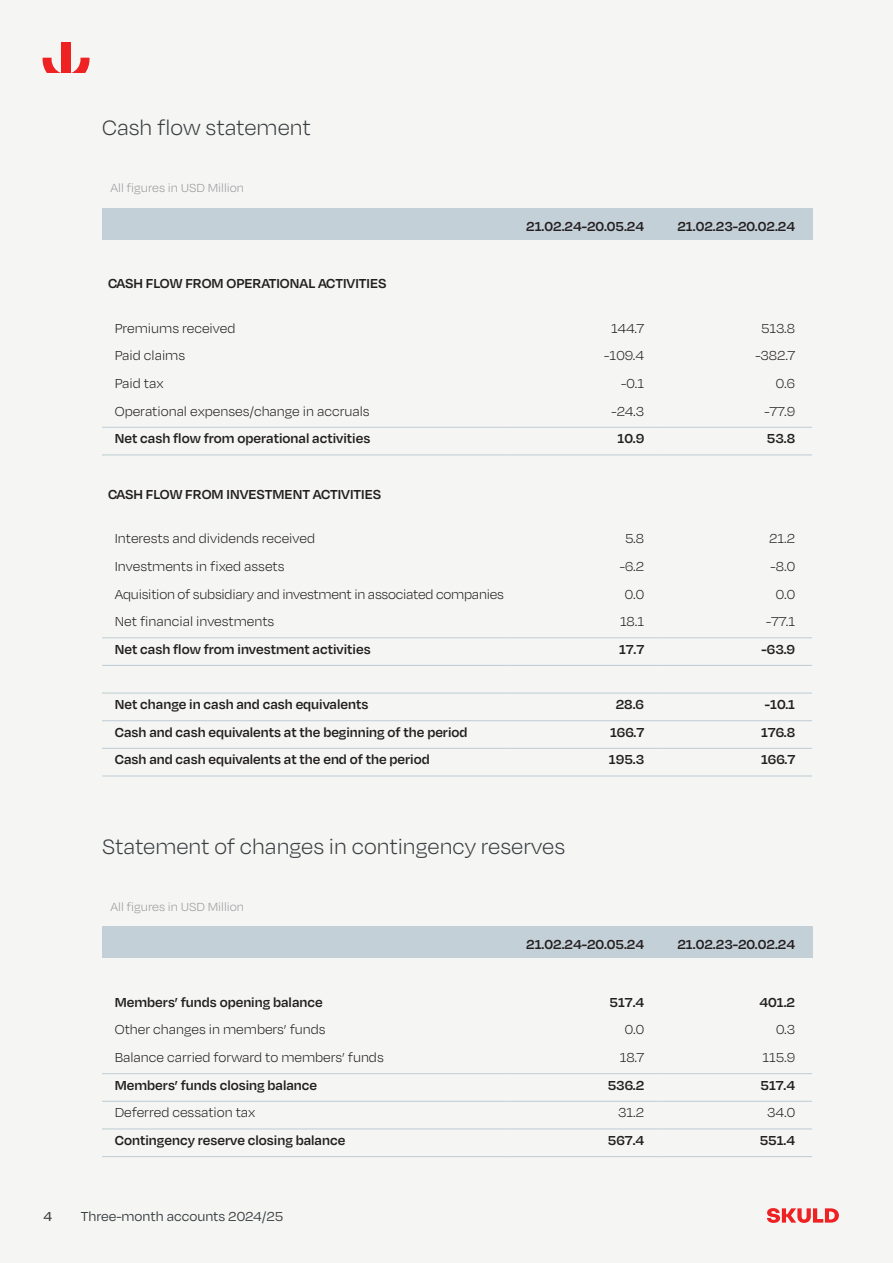
<style>
.page{position:relative;width:893px;height:1263px;background:#f5f6f4}
.page>*{position:absolute;margin:0;border:0;box-sizing:border-box;transform-origin:0 0}
.t1{font:300 24px "Degular";color:#3a3e41}
.t2{font:600 15px "Degular";color:#231f20}
.t3{font:300 15px "Degular";color:#231f20}
.t4{font:15px "Degular";color:#3a3e41}
.t5{font:500 15px "Degular";color:#3a3e41}
.t6{font:300 13.5px "Degular";color:#9a999d}
</style>
<div class="page">
<svg style="left:43px;top:58px;width:18px;height:15px"></svg>
<svg style="left:71px;top:58px;width:18px;height:15px"></svg>
<div style="left:62px;top:42px;width:9px;height:31px;background:#ee2123"></div>
<svg style="left:767px;top:1208px;width:72px;height:15px"></svg>
<div style="left:102px;top:208px;width:710px;height:32px;background:#c4d0d7"></div>
<div style="left:102px;top:926px;width:710px;height:32px;background:#c4d0d7"></div>
<hr style="left:102px;top:427px;width:408px;height:1px;background:#c4d0d7">
<hr style="left:510px;top:427px;width:151px;height:1px;background:#c4d0d7">
<hr style="left:661px;top:427px;width:151px;height:1px;background:#c4d0d7">
<hr style="left:102px;top:454px;width:408px;height:1px;background:#c4d0d7">
<hr style="left:510px;top:454px;width:151px;height:1px;background:#c4d0d7">
<hr style="left:661px;top:454px;width:151px;height:1px;background:#c4d0d7">
<hr style="left:102px;top:692px;width:408px;height:2px;background:#c4d0d7">
<hr style="left:510px;top:692px;width:151px;height:2px;background:#c4d0d7">
<hr style="left:661px;top:692px;width:151px;height:2px;background:#c4d0d7">
<hr style="left:102px;top:720px;width:408px;height:1px;background:#c4d0d7">
<hr style="left:510px;top:720px;width:151px;height:1px;background:#c4d0d7">
<hr style="left:661px;top:720px;width:151px;height:1px;background:#c4d0d7">
<hr style="left:102px;top:748px;width:408px;height:1px;background:#c4d0d7">
<hr style="left:510px;top:748px;width:151px;height:1px;background:#c4d0d7">
<hr style="left:661px;top:748px;width:151px;height:1px;background:#c4d0d7">
<hr style="left:102px;top:775px;width:408px;height:1px;background:#c4d0d7">
<hr style="left:510px;top:775px;width:151px;height:1px;background:#c4d0d7">
<hr style="left:661px;top:775px;width:151px;height:1px;background:#c4d0d7">
<hr style="left:102px;top:637px;width:408px;height:1px;background:#c4d0d7">
<hr style="left:510px;top:637px;width:151px;height:1px;background:#c4d0d7">
<hr style="left:661px;top:637px;width:151px;height:1px;background:#c4d0d7">
<hr style="left:102px;top:665px;width:408px;height:1px;background:#c4d0d7">
<hr style="left:510px;top:665px;width:151px;height:1px;background:#c4d0d7">
<hr style="left:661px;top:665px;width:151px;height:1px;background:#c4d0d7">
<hr style="left:102px;top:1073px;width:408px;height:1px;background:#c4d0d7">
<hr style="left:510px;top:1073px;width:151px;height:1px;background:#c4d0d7">
<hr style="left:661px;top:1073px;width:151px;height:1px;background:#c4d0d7">
<hr style="left:102px;top:1101px;width:408px;height:1px;background:#c4d0d7">
<hr style="left:510px;top:1101px;width:151px;height:1px;background:#c4d0d7">
<hr style="left:661px;top:1101px;width:151px;height:1px;background:#c4d0d7">
<hr style="left:102px;top:1128px;width:408px;height:1px;background:#c4d0d7">
<hr style="left:510px;top:1128px;width:151px;height:1px;background:#c4d0d7">
<hr style="left:661px;top:1128px;width:151px;height:1px;background:#c4d0d7">
<hr style="left:102px;top:1156px;width:408px;height:1px;background:#c4d0d7">
<hr style="left:510px;top:1156px;width:151px;height:1px;background:#c4d0d7">
<hr style="left:661px;top:1156px;width:151px;height:1px;background:#c4d0d7">
<h1 class="t1" style="left:102px;top:114px;width:210px">Cash flow statement</h1>
<p class="t6" style="left:111px;top:180px;width:135px">All figures in USD Million</p>
<p class="t2" style="left:526px;top:217px;width:120px">21.02.24-20.05.24</p>
<p class="t2" style="left:677px;top:217px;width:119px">21.02.23-20.02.24</p>
<p class="t2" style="left:108px;top:274px;width:280px">CASH FLOW FROM OPERATIONAL ACTIVITIES</p>
<p class="t3" style="left:115px;top:319px;width:122px">Premiums received</p>
<p class="t3" style="left:611px;top:319px;width:35px">144.7</p>
<p class="t3" style="left:761px;top:319px;width:36px">513.8</p>
<p class="t3" style="left:115px;top:347px;width:72px">Paid claims</p>
<p class="t3" style="left:604px;top:347px;width:41px">-109.4</p>
<p class="t3" style="left:755px;top:347px;width:41px">-382.7</p>
<p class="t3" style="left:115px;top:375px;width:50px">Paid tax</p>
<p class="t3" style="left:621px;top:375px;width:24px">-0.1</p>
<p class="t3" style="left:776px;top:375px;width:21px">0.6</p>
<p class="t3" style="left:115px;top:402px;width:256px">Operational expenses/change in accruals</p>
<p class="t3" style="left:612px;top:402px;width:34px">-24.3</p>
<p class="t3" style="left:764px;top:402px;width:32px">-77.9</p>
<p class="t2" style="left:115px;top:429px;width:257px">Net cash flow from operational activities</p>
<p class="t2" style="left:618px;top:429px;width:28px">10.9</p>
<p class="t2" style="left:767px;top:429px;width:30px">53.8</p>
<p class="t2" style="left:108px;top:485px;width:275px">CASH FLOW FROM INVESTMENT ACTIVITIES</p>
<p class="t3" style="left:115px;top:530px;width:202px">Interests and dividends received</p>
<p class="t3" style="left:625px;top:530px;width:21px">5.8</p>
<p class="t3" style="left:769px;top:530px;width:28px">21.2</p>
<p class="t3" style="left:115px;top:557px;width:171px">Investments in fixed assets</p>
<p class="t3" style="left:620px;top:557px;width:26px">-6.2</p>
<p class="t3" style="left:770px;top:557px;width:26px">-8.0</p>
<p class="t3" style="left:115px;top:585px;width:391px">Aquisition of subsidiary and investment in associated companies</p>
<p class="t3" style="left:625px;top:585px;width:21px">0.0</p>
<p class="t3" style="left:776px;top:585px;width:21px">0.0</p>
<p class="t3" style="left:115px;top:613px;width:161px">Net financial investments</p>
<p class="t3" style="left:620px;top:613px;width:26px">18.1</p>
<p class="t3" style="left:766px;top:613px;width:31px">-77.1</p>
<p class="t2" style="left:115px;top:640px;width:257px">Net cash flow from investment activities</p>
<p class="t2" style="left:619px;top:640px;width:27px">17.7</p>
<p class="t2" style="left:761px;top:640px;width:35px">-63.9</p>
<p class="t2" style="left:115px;top:695px;width:255px">Net change in cash and cash equivalents</p>
<p class="t2" style="left:616px;top:695px;width:30px">28.6</p>
<p class="t2" style="left:765px;top:695px;width:32px">-10.1</p>
<p class="t2" style="left:115px;top:723px;width:354px">Cash and cash equivalents at the beginning of the period</p>
<p class="t2" style="left:610px;top:723px;width:36px">166.7</p>
<p class="t2" style="left:761px;top:723px;width:36px">176.8</p>
<p class="t2" style="left:115px;top:750px;width:317px">Cash and cash equivalents at the end of the period</p>
<p class="t2" style="left:609px;top:750px;width:37px">195.3</p>
<p class="t2" style="left:761px;top:750px;width:36px">166.7</p>
<h1 class="t1" style="left:102px;top:832px;width:465px">Statement of changes in contingency reserves</h1>
<p class="t6" style="left:111px;top:899px;width:135px">All figures in USD Million</p>
<p class="t2" style="left:526px;top:935px;width:120px">21.02.24-20.05.24</p>
<p class="t2" style="left:677px;top:935px;width:119px">21.02.23-20.02.24</p>
<p class="t2" style="left:115px;top:993px;width:209px">Members’ funds opening balance</p>
<p class="t2" style="left:609px;top:993px;width:36px">517.4</p>
<p class="t2" style="left:759px;top:993px;width:37px">401.2</p>
<p class="t3" style="left:115px;top:1021px;width:212px">Other changes in members’ funds</p>
<p class="t3" style="left:625px;top:1021px;width:21px">0.0</p>
<p class="t3" style="left:776px;top:1021px;width:21px">0.3</p>
<p class="t3" style="left:115px;top:1048px;width:270px">Balance carried forward to members’ funds</p>
<p class="t3" style="left:620px;top:1048px;width:26px">18.7</p>
<p class="t3" style="left:762px;top:1048px;width:34px">115.9</p>
<p class="t2" style="left:115px;top:1076px;width:204px">Members’ funds closing balance</p>
<p class="t2" style="left:608px;top:1076px;width:38px">536.2</p>
<p class="t2" style="left:760px;top:1076px;width:36px">517.4</p>
<p class="t3" style="left:115px;top:1104px;width:142px">Deferred cessation tax</p>
<p class="t3" style="left:618px;top:1104px;width:27px">31.2</p>
<p class="t3" style="left:767px;top:1104px;width:29px">34.0</p>
<p class="t2" style="left:115px;top:1131px;width:232px">Contingency reserve closing balance</p>
<p class="t2" style="left:608px;top:1131px;width:38px">567.4</p>
<p class="t2" style="left:760px;top:1131px;width:37px">551.4</p>
<p class="t5" style="left:44px;top:1207px;width:10px">4</p>
<p class="t4" style="left:81px;top:1207px;width:204px">Three-month accounts 2024/25</p>
</div>
